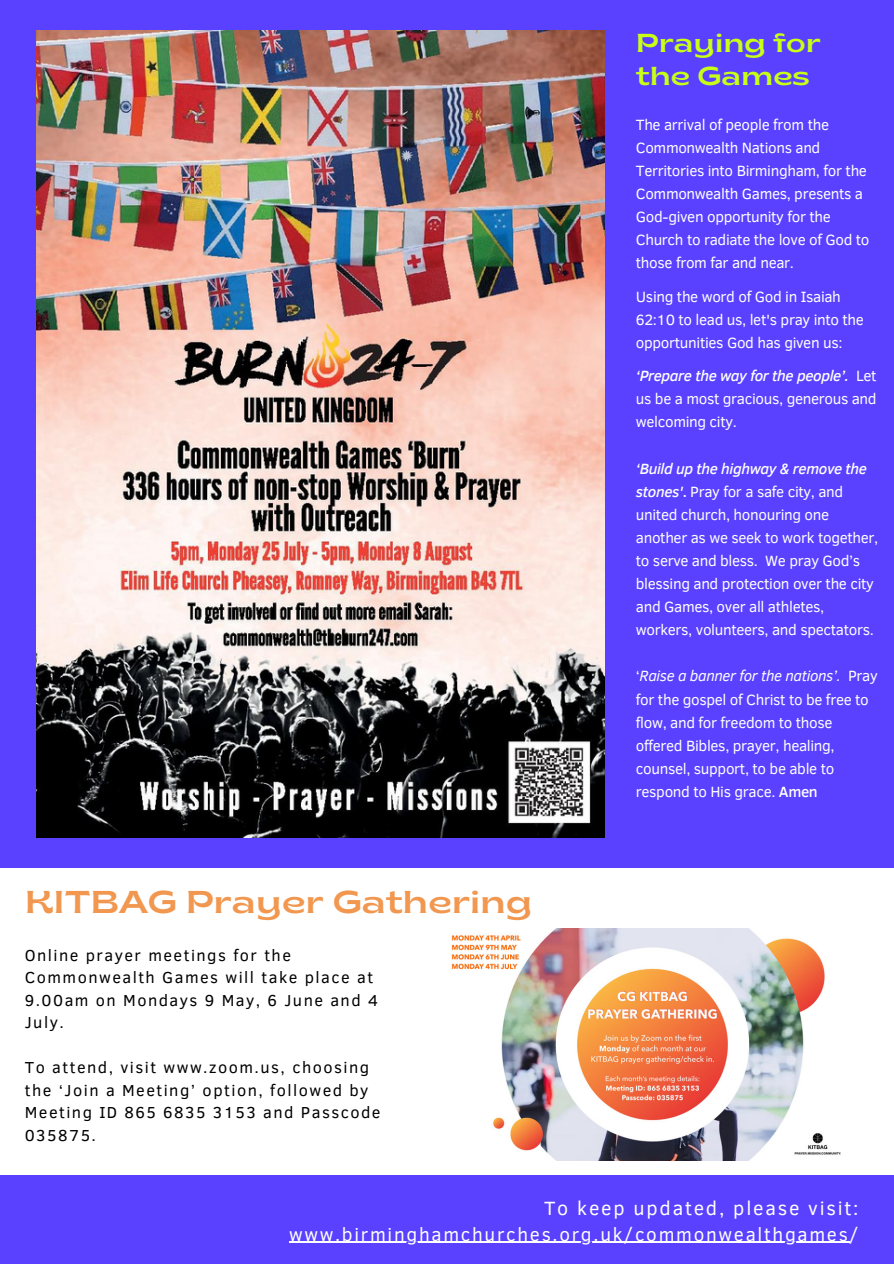
<style>
.page{position:relative;width:894px;height:1264px;background:#fff}
.page>*{position:absolute;margin:0;border:0;box-sizing:border-box;transform-origin:0 0}
.t1{font:semi-expanded 31.5px "Brice";color:#f1974f}
.t2{font:semi-expanded 25.95px/32.7px "Brice";color:#c8ff16}
.t3{font:19.65px "Clear Sans";letter-spacing:.09em;color:#fff}
.t4{font:18.9px "Clear Sans";letter-spacing:.09em;color:#fff}
.t5{font:16.35px/22.5px "Clear Sans";letter-spacing:.09em;color:#000}
.t6{font:15.3px/23.1px "Clear Sans";letter-spacing:-.02em;color:#fff}
.s1{font-weight:500;font-style:italic}
.s2{font-weight:500}
.s3{font-style:italic}
</style>
<div class="page">
<div style="left:0;top:0;width:893px;height:867px;background:#5941ff"></div>
<div style="left:0;top:1175px;width:893px;height:88px;background:#5941ff"></div>
<img style="left:451px;top:928px;width:390px;height:232px">
<img style="left:36px;top:31px;width:568px;height:806px">
<hr style="left:289px;top:1241px;width:560px;height:1px;background:#fff">
<p class="t2" style="left:635px;top:29px;width:186px">Praying for the Games</p>
<p class="t1" style="left:25px;top:889px;width:508px">KITBAG Prayer Gathering</p>
<p class="t5" style="left:25px;top:942px;width:355px">Online prayer meetings for the<br>Commonwealth Games will take place at<br>9.00am on Mondays 9 May, 6 June and 4<br>July.</p>
<p class="t5" style="left:25px;top:1055px;width:357px">To attend, visit www.zoom.us, choosing the ‘Join a Meeting’ option, followed by<br>Meeting ID 865 6835 3153 and Passcode<br>035875.</p>
<p class="t6" style="left:635px;top:112px;width:235px">The arrival of people from the<br>Commonwealth Nations and<br>Territories into Birmingham, for the<br>Commonwealth Games, presents a<br>God-given opportunity for the<br>Church to radiate the love of God to those from far and near.</p>
<p class="t6" style="left:635px;top:284px;width:229px">Using the word of God in Isaiah<br>62:10 to lead us, let's pray into the opportunities God has given us:</p>
<p class="t6" style="left:635px;top:363px;width:242px;text-align:justify"><span class="s1">‘Prepare the way for the people’.</span> Let us be a most gracious, generous and welcoming city.</p>
<p class="t6" style="left:635px;top:456px;width:244px"><span class="s1">‘Build up the highway &amp; remove the stones'</span><span class="s2">.</span> Pray for a safe city, and united church, honouring one another as we seek to work together, to serve and bless. We pray God’s blessing and protection over the city and Games, over all athletes, workers, volunteers, and spectators.</p>
<p class="t6" style="left:635px;top:663px;width:243px">‘<span class="s3">Raise a banner for the nations’.</span> Pray for the gospel of Christ to be free to flow, and for freedom to those offered Bibles, prayer, healing, counsel, support, to be able to respond to His grace. <span class="s2">Amen</span></p>
<p class="t3" style="left:544px;top:1193px;width:316px">To keep updated, please visit:</p>
<p class="t4" style="left:289px;top:1220px;width:571px">www.birminghamchurches.org.uk/commonwealthgames/</p>
</div>
